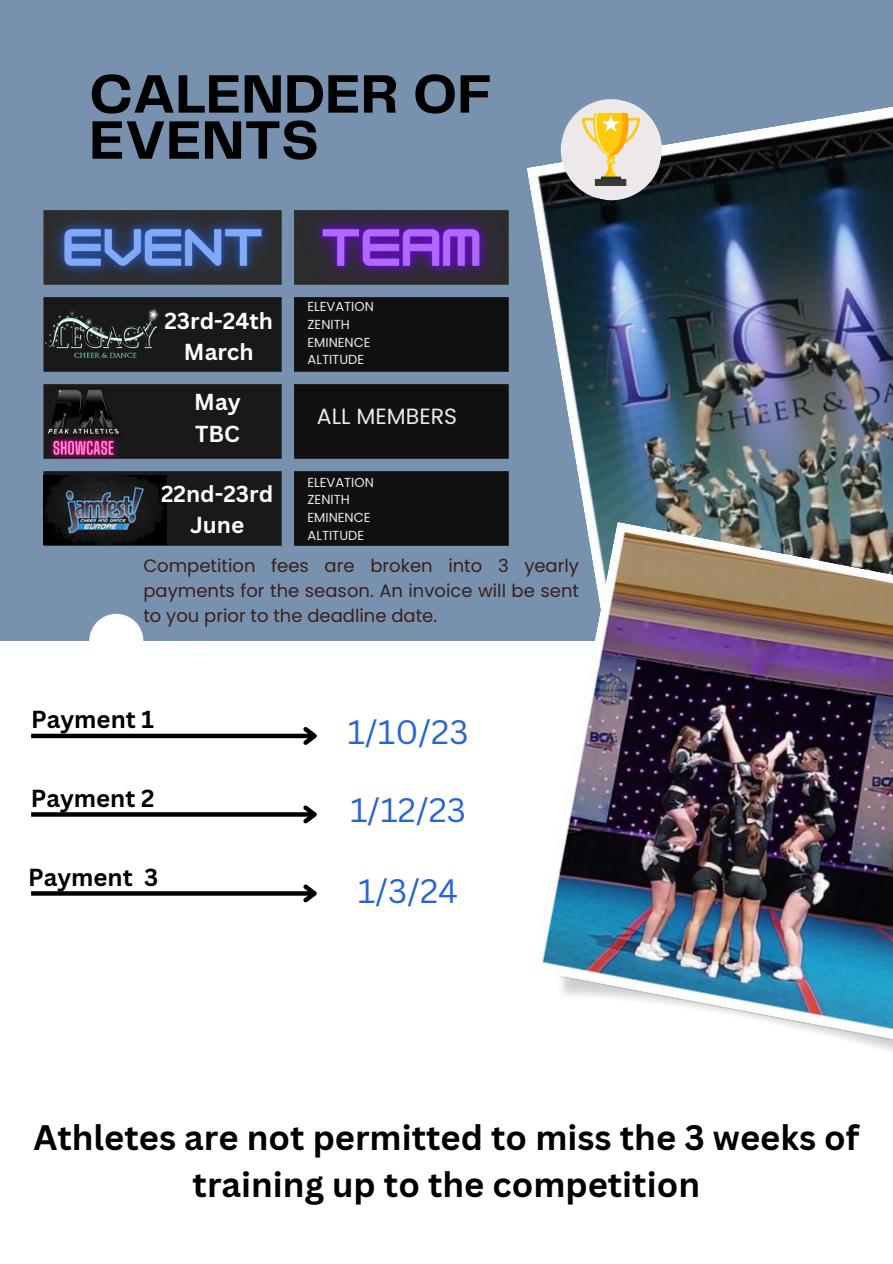
<style>
.page{position:relative;width:893px;height:1264px;background:#fff}
.page>*{position:absolute;margin:0;border:0;box-sizing:border-box;transform-origin:0 0}
.t1{font:700 56.1px/46px "Telegraf";color:#000}
.t2{font:700 34.5px/47.2px "Canva Sans";color:#000;text-align:center}
.t3{font:33px "Canva Sans";color:#2964d6}
.t4{font:700 24px "Canva Sans";color:#000}
.t5{font:700 22.5px/31.5px "Canva Sans";color:#fff;text-align:center}
.t6{font:22.05px "Poppins";color:#ede8ea}
.t7{font:18px/24.8px "Poppins";color:#381f1b;text-align:justify}
.t8{font:13.05px "Poppins";color:#ede8ea}
</style>
<div class="page">
<div style="left:0;top:0;width:892px;height:641px;background:#7891ae"></div>
<img style="left:527px;top:107px;width:365px;height:415px">
<img style="left:542px;top:522px;width:350px;height:529px">
<svg style="left:556px;top:99px;width:110px;height:106px"></svg>
<div style="left:89px;top:614px;width:54px;height:54px;background:#fff;border-radius:50%"></div>
<img style="left:582px;top:113px;width:58px;height:72px">
<svg style="left:43px;top:323px;width:239px;height:223px;background:#25292c"></svg>
<svg style="left:294px;top:323px;width:214px;height:223px;background:#1b1e21"></svg>
<img style="left:43px;top:323px;width:116px;height:37px">
<img style="left:43px;top:377px;width:84px;height:42px">
<img style="left:43px;top:475px;width:123px;height:69px">
<img style="left:43px;top:419px;width:90px;height:59px">
<div style="left:31px;top:733px;width:283px;height:5px;background:#000"></div>
<svg style="left:299px;top:727px;width:18px;height:18px"></svg>
<svg style="left:31px;top:891px;width:268px;height:4px"></svg>
<svg style="left:299px;top:884px;width:18px;height:19px"></svg>
<svg style="left:31px;top:812px;width:268px;height:4px"></svg>
<svg style="left:299px;top:805px;width:18px;height:19px"></svg>
<img style="left:43px;top:210px;width:229px;height:113px">
<img style="left:272px;top:171px;width:258px;height:152px">
<p class="t1" style="left:89px;top:74px;width:404px">CALENDER OF<br>EVENTS</p>
<p class="t5" style="left:164px;top:304px;width:110px">23rd-24th<br>March</p>
<p class="t5" style="left:194px;top:386px;width:48px">May</p>
<p class="t5" style="left:195px;top:417px;width:46px">TBC</p>
<p class="t5" style="left:161px;top:477px;width:114px">22nd-23rd<br>June</p>
<p class="t8" style="left:307px;top:297px;width:68px">ELEVATION</p>
<p class="t8" style="left:307px;top:315px;width:44px">ZENITH</p>
<p class="t8" style="left:307px;top:333px;width:64px">EMINENCE</p>
<p class="t8" style="left:307px;top:351px;width:58px">ALTITUDE</p>
<p class="t6" style="left:317px;top:401px;width:142px">ALL MEMBERS</p>
<p class="t8" style="left:307px;top:473px;width:68px">ELEVATION</p>
<p class="t8" style="left:307px;top:491px;width:44px">ZENITH</p>
<p class="t8" style="left:307px;top:508px;width:64px">EMINENCE</p>
<p class="t8" style="left:307px;top:526px;width:58px">ALTITUDE</p>
<p class="t7" style="left:143px;top:553px;width:437px">Competition fees are broken into 3 yearly payments for the season. An invoice will be sent to you prior to the deadline date.</p>
<p class="t4" style="left:31px;top:702px;width:124px">Payment 1</p>
<p class="t4" style="left:31px;top:781px;width:125px">Payment 2</p>
<p class="t4" style="left:28px;top:860px;width:132px">Payment 3</p>
<p class="t3" style="left:347px;top:708px;width:122px">1/10/23</p>
<p class="t3" style="left:350px;top:786px;width:117px">1/12/23</p>
<p class="t3" style="left:358px;top:867px;width:102px">1/3/24</p>
<p class="t2" style="left:33px;top:1112px;width:827px">Athletes are not permitted to miss the 3 weeks of training up to the competition</p>
</div>
